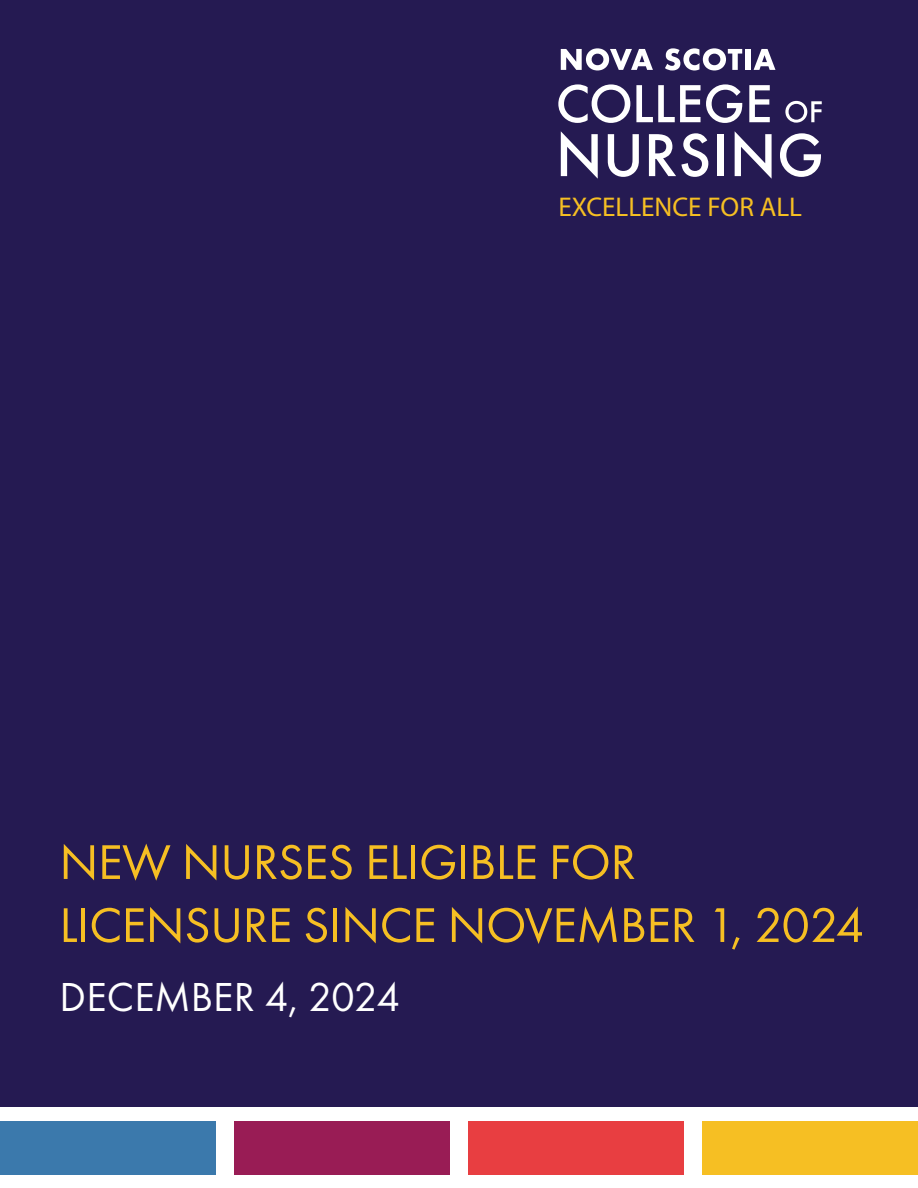
<style>
.page{position:relative;width:918px;height:1188px;background:#fff}
.page>*{position:absolute;margin:0;border:0;box-sizing:border-box;transform-origin:0 0}
.t1{font:50.55px/63px "Futura PT";letter-spacing:-.01em;color:#f6bf23}
.t2{font:42px "Futura PT";color:#fff}
.t3{font:27.15px "Myriad Pro";color:#f6bf23}
</style>
<div class="page">
<div style="left:0;top:1121px;width:216px;height:54px;background:#3b79ac"></div>
<div style="left:702px;top:1121px;width:216px;height:54px;background:#f6bf23"></div>
<div style="left:468px;top:1121px;width:216px;height:54px;background:#e83e41"></div>
<div style="left:234px;top:1121px;width:216px;height:54px;background:#991c55"></div>
<div style="left:0;top:0;width:918px;height:1107px;background:#251a52"></div>
<svg style="left:561px;top:48px;width:92px;height:22px"></svg>
<svg style="left:665px;top:48px;width:77px;height:22px"></svg>
<div style="left:745px;top:49px;width:6px;height:21px;background:#fff"></div>
<svg style="left:754px;top:49px;width:21px;height:21px"></svg>
<svg style="left:558px;top:84px;width:72px;height:39px"></svg>
<svg style="left:636px;top:84px;width:106px;height:39px"></svg>
<svg style="left:749px;top:85px;width:21px;height:37px"></svg>
<svg style="left:785px;top:101px;width:37px;height:22px"></svg>
<svg style="left:561px;top:131px;width:37px;height:48px"></svg>
<svg style="left:608px;top:134px;width:31px;height:43px"></svg>
<svg style="left:649px;top:133px;width:59px;height:44px"></svg>
<div style="left:717px;top:134px;width:6px;height:42px;background:#fff"></div>
<svg style="left:735px;top:131px;width:37px;height:48px"></svg>
<svg style="left:780px;top:133px;width:41px;height:44px"></svg>
<p class="t3" style="left:558px;top:190px;width:245px">EXCELLENCE FOR ALL</p>
<p class="t1" style="left:59px;top:830px;width:807px">NEW NURSES ELIGIBLE FOR<br>LICENSURE SINCE NOVEMBER 1, 2024</p>
<p class="t2" style="left:60px;top:972px;width:342px">DECEMBER 4, 2024</p>
</div>
